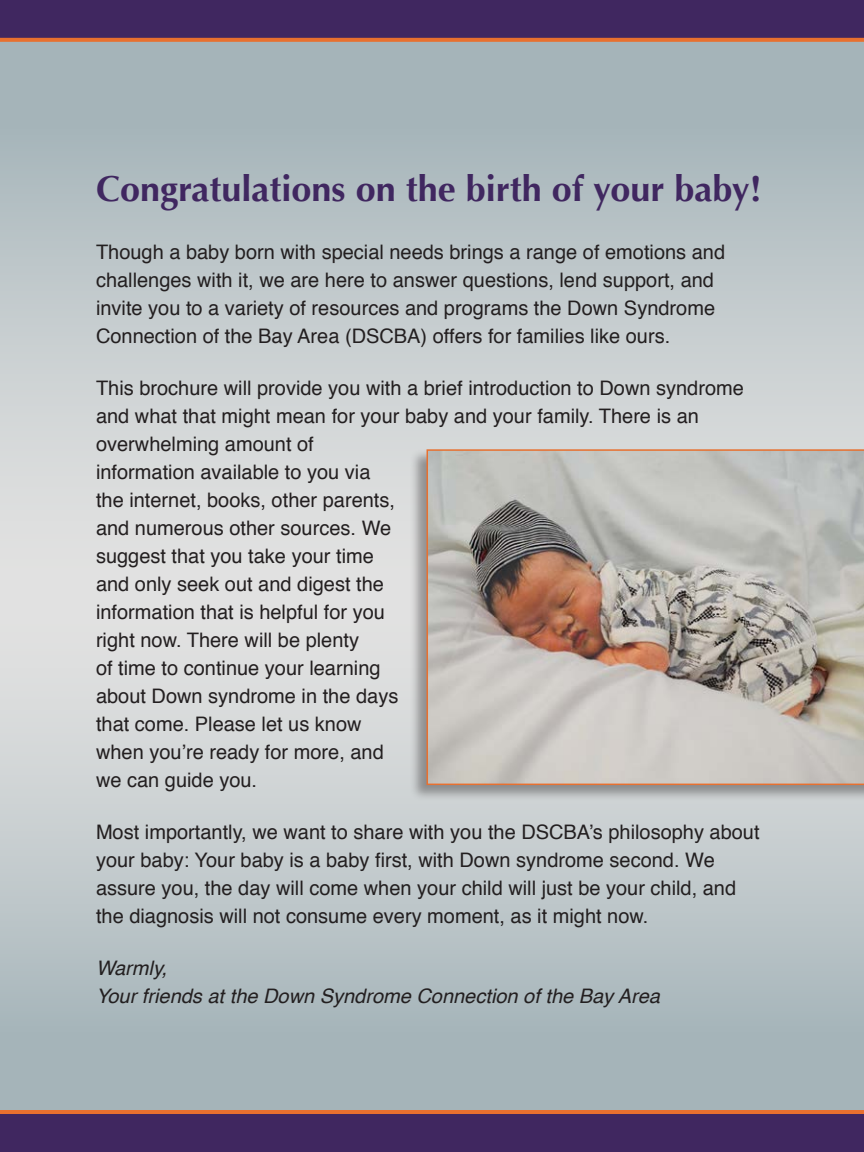
<style>
.page{position:relative;width:864px;height:1152px;background:#fff}
.page>*{position:absolute;margin:0;border:0;box-sizing:border-box;transform-origin:0 0}
.head-2{font:700 36px "Optima";color:#402760}
.t1{font:20px/28px "Helvetica";color:#231f20}
.t2{font:italic 20px/28px "Helvetica";color:#231f20}
</style>
<div class="page">
<div style="left:0;top:592px;width:864px;height:533px;background:linear-gradient(to bottom,#e9e7e6,#9daeb4)"></div>
<div style="left:0;top:27px;width:864px;height:575px;background:linear-gradient(to bottom,#9daeb4,#e8e7e6)"></div>
<svg style="left:0;top:0;width:864px;height:42px;background:#502e5b"></svg>
<svg style="left:0;top:1110px;width:864px;height:42px;background:#502d5b"></svg>
<div style="left:410px;top:449px;width:454px;height:353px;background:#231f20;opacity:.4"></div>
<svg style="left:427px;top:449px;width:437px;height:336px;background:#b9b1a9"></svg>
<p class="head-2" style="left:96px;top:168px;width:667px">Congratulations on the birth of your baby!</p>
<p class="t1" style="left:96px;top:239px;width:631px">Though a baby born with special needs brings a range of emotions and challenges with it, we are here to answer questions, lend support, and invite you to a variety of resources and programs the Down Syndrome Connection of the Bay Area (DSCBA) offers for families like ours.</p>
<p class="t1" style="left:96px;top:375px;width:649px">This brochure will provide you with a brief introduction to Down syndrome and what that might mean for your baby and your family. There is an overwhelming amount of<br>information available to you via<br>the internet, books, other parents,<br>and numerous other sources. We<br>suggest that you take your time<br>and only seek out and digest the<br>information that is helpful for you<br>right now. There will be plenty<br>of time to continue your learning<br>about Down syndrome in the days<br>that come. Please let us know<br>when you’re ready for more, and<br>we can guide you.</p>
<p class="t1" style="left:96px;top:819px;width:665px">Most importantly, we want to share with you the DSCBA’s philosophy about your baby: Your baby is a baby first, with Down syndrome second. We assure you, the day will come when your child will just be your child, and the diagnosis will not consume every moment, as it might now.</p>
<p class="t2" style="left:96px;top:955px;width:566px">Warmly,<br>Your friends at the Down Syndrome Connection of the Bay Area</p>
</div>
